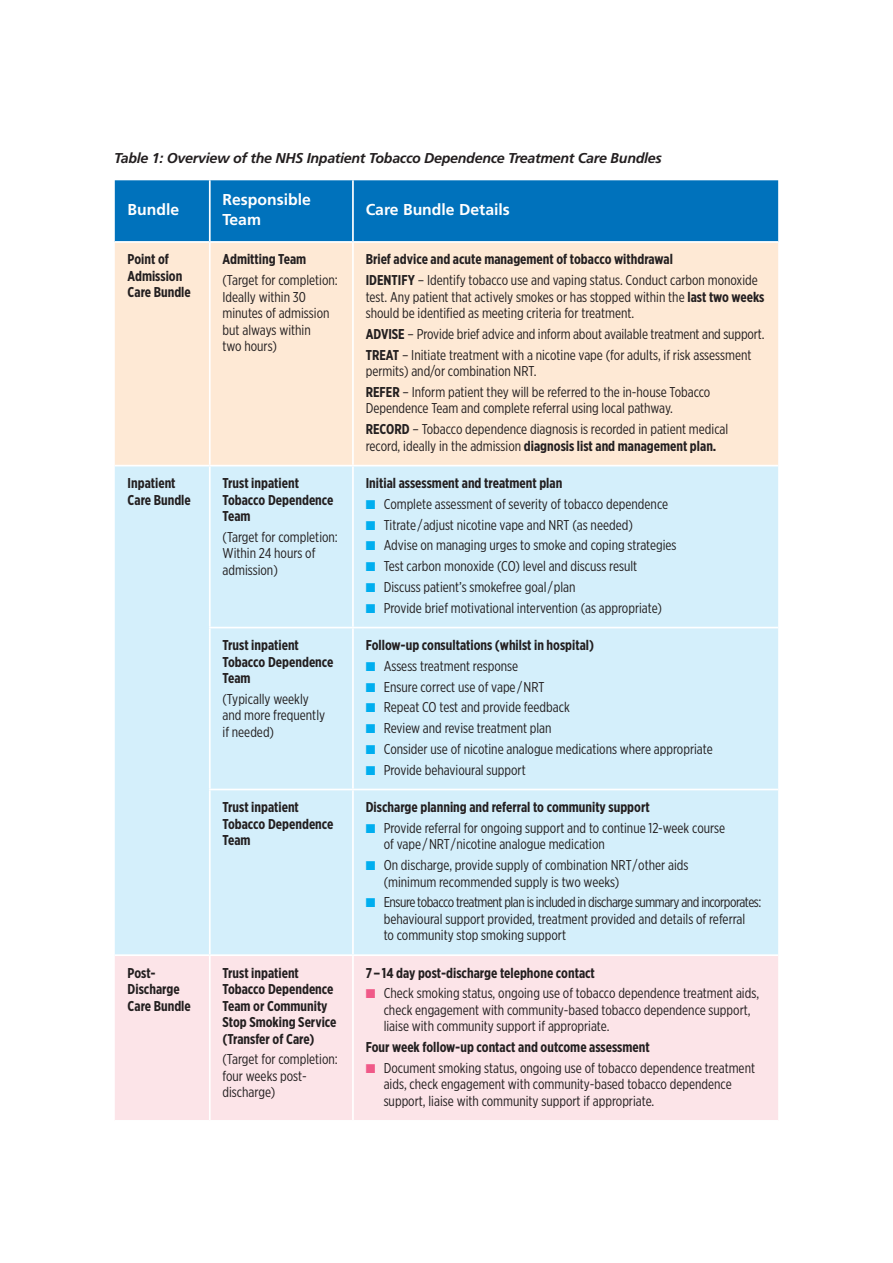
<style>
.page{position:relative;width:893px;height:1263px;background:#fff}
.page>*{position:absolute;margin:0;border:0;box-sizing:border-box;transform-origin:0 0}
.t1{font:700 15.75px/19.5px "Frutiger LT Pro";color:#fff}
.t2{font:14.25px/16.5px "Gotham X Narrow";color:#231f20}
.t3{font:700 14.25px/16.5px "Gotham X Narrow";color:#231f20}
.t4{font:italic 700 14.25px "Frutiger LT Pro";letter-spacing:-.02em;color:#231f20}
.s1{font-weight:400}
.s2{font-weight:700}
.s3{color:#00aeef}
.s4{color:#f05988}
</style>
<div class="page">
<div style="left:115px;top:180px;width:663px;height:61px;background:#0072bc"></div>
<div style="left:115px;top:243px;width:663px;height:222px;background:#fee9d5"></div>
<div style="left:115px;top:466px;width:663px;height:488px;background:#d4effb"></div>
<div style="left:115px;top:956px;width:663px;height:164px;background:#fce4e8"></div>
<hr style="left:209px;top:180px;width:2px;height:61px;background:#fff">
<hr style="left:352px;top:180px;width:2px;height:61px;background:#fff">
<hr style="left:209px;top:243px;width:2px;height:222px;background:#fff">
<hr style="left:352px;top:243px;width:2px;height:222px;background:#fff">
<hr style="left:209px;top:466px;width:2px;height:161px;background:#fff">
<hr style="left:352px;top:466px;width:2px;height:161px;background:#fff">
<hr style="left:209px;top:627px;width:144px;height:1px;background:#fff">
<hr style="left:209px;top:628px;width:2px;height:161px;background:#fff">
<hr style="left:353px;top:627px;width:425px;height:1px;background:#fff">
<hr style="left:352px;top:628px;width:2px;height:161px;background:#fff">
<hr style="left:209px;top:789px;width:144px;height:1px;background:#fff">
<hr style="left:209px;top:790px;width:2px;height:164px;background:#fff">
<hr style="left:353px;top:789px;width:425px;height:1px;background:#fff">
<hr style="left:352px;top:790px;width:2px;height:164px;background:#fff">
<hr style="left:209px;top:956px;width:2px;height:164px;background:#fff">
<hr style="left:352px;top:956px;width:2px;height:164px;background:#fff">
<p class="t4" style="left:114px;top:150px;width:549px">Table 1: Overview of the NHS Inpatient Tobacco Dependence Treatment Care Bundles</p>
<p class="t1" style="left:128px;top:200px;width:53px">Bundle</p>
<p class="t1" style="left:223px;top:190px;width:90px">Responsible<br>Team</p>
<p class="t1" style="left:366px;top:200px;width:146px">Care Bundle Details</p>
<p class="t3" style="left:128px;top:251px;width:65px">Point of<br>Admission<br>Care Bundle</p>
<p class="t3" style="left:223px;top:251px;width:85px">Admitting Team</p>
<p class="t3" style="left:366px;top:249px;width:394px;line-height:20.7px">Brief advice and acute management of tobacco withdrawal<br>IDENTIFY <span class="s1">– Identify tobacco use and vaping status. Conduct carbon monoxide</span></p>
<p class="t2" style="left:366px;top:288px;width:400px">test. Any patient that actively smokes or has stopped within the <span class="s2">last two weeks </span>should be identified as meeting criteria for treatment.</p>
<p class="t2" style="left:366px;top:323px;width:400px;line-height:20.7px"><span class="s2">ADVISE</span> – Provide brief advice and inform about available treatment and support.<br><span class="s2">TREAT</span> – Initiate treatment with a nicotine vape (for adults, if risk assessment</p>
<p class="t2" style="left:366px;top:361px;width:346px;line-height:20.7px">permits) and/or combination NRT.<br><span class="s2">REFER</span> – Inform patient they will be referred to the in-house Tobacco</p>
<p class="t2" style="left:366px;top:398px;width:364px;line-height:20.7px">Dependence Team and complete referral using local pathway.<br><span class="s2">RECORD</span> – Tobacco dependence diagnosis is recorded in patient medical</p>
<p class="t3" style="left:366px;top:437px;width:352px"><span class="s1">record, ideally in the admission</span> diagnosis list and management plan.</p>
<p class="t2" style="left:223px;top:272px;width:117px">(Target for completion:<br>Ideally within 30 minutes of admission but always within<br>two hours)</p>
<p class="t3" style="left:128px;top:475px;width:65px">Inpatient<br>Care Bundle</p>
<p class="t3" style="left:223px;top:475px;width:113px">Trust inpatient<br>Tobacco Dependence<br>Team</p>
<p class="t2" style="left:223px;top:528px;width:117px">(Target for completion:<br>Within 24 hours of admission)</p>
<p class="t3" style="left:223px;top:637px;width:113px">Trust inpatient<br>Tobacco Dependence<br>Team</p>
<p class="t2" style="left:223px;top:690px;width:104px">(Typically weekly and more frequently if needed)</p>
<p class="t3" style="left:366px;top:475px;width:198px">Initial assessment and treatment plan</p>
<p class="t2" style="left:366px;top:495px;width:304px"><span class="s3">■</span> Complete assessment of severity of tobacco dependence</p>
<p class="t2" style="left:366px;top:516px;width:269px"><span class="s3">■</span> Titrate/adjust nicotine vape and NRT (as needed)</p>
<p class="t2" style="left:366px;top:537px;width:312px"><span class="s3">■</span> Advise on managing urges to smoke and coping strategies</p>
<p class="t2" style="left:366px;top:558px;width:273px"><span class="s3">■</span> Test carbon monoxide (CO) level and discuss result</p>
<p class="t2" style="left:366px;top:578px;width:211px"><span class="s3">■</span> Discuss patient’s smokefree goal/plan</p>
<p class="t2" style="left:366px;top:599px;width:298px"><span class="s3">■</span> Provide brief motivational intervention (as appropriate)</p>
<p class="t3" style="left:366px;top:637px;width:230px">Follow-up consultations (whilst in hospital)</p>
<p class="t2" style="left:366px;top:657px;width:154px"><span class="s3">■</span> Assess treatment response</p>
<p class="t2" style="left:366px;top:678px;width:180px"><span class="s3">■</span> Ensure correct use of vape/NRT</p>
<p class="t2" style="left:366px;top:699px;width:206px"><span class="s3">■</span> Repeat CO test and provide feedback</p>
<p class="t2" style="left:366px;top:720px;width:187px"><span class="s3">■</span> Review and revise treatment plan</p>
<p class="t2" style="left:366px;top:740px;width:349px"><span class="s3">■</span> Consider use of nicotine analogue medications where appropriate</p>
<p class="t2" style="left:366px;top:761px;width:162px"><span class="s3">■</span> Provide behavioural support</p>
<p class="t3" style="left:223px;top:799px;width:113px">Trust inpatient<br>Tobacco Dependence<br>Team</p>
<p class="t3" style="left:366px;top:799px;width:286px">Discharge planning and referral to community support</p>
<p class="t2" style="left:384px;top:819px;width:343px;text-indent:-18px"><span class="s3">■</span> Provide referral for ongoing support and to continue 12-week course of vape/NRT/nicotine analogue medication</p>
<p class="t2" style="left:384px;top:856px;width:306px;text-indent:-18px"><span class="s3">■</span> On discharge, provide supply of combination NRT/other aids (minimum recommended supply is two weeks)</p>
<p class="t2" style="left:384px;top:894px;width:379px;text-indent:-18px"><span class="s3">■</span> Ensure tobacco treatment plan is included in discharge summary and incorporates: behavioural support provided, treatment provided and details of referral<br>to community stop smoking support</p>
<p class="t3" style="left:128px;top:964px;width:65px">Post-<br>Discharge<br>Care Bundle</p>
<p class="t3" style="left:223px;top:964px;width:116px">Trust inpatient<br>Tobacco Dependence<br>Team or Community<br>Stop Smoking Service (Transfer of Care)</p>
<p class="t2" style="left:223px;top:1051px;width:117px">(Target for completion: four weeks post&shy;discharge)</p>
<p class="t3" style="left:366px;top:964px;width:231px">7–14 day post-discharge telephone contact</p>
<p class="t2" style="left:384px;top:985px;width:377px;text-indent:-18px"><span class="s4">■</span> Check smoking status, ongoing use of tobacco dependence treatment aids, check engagement with community-based tobacco dependence support, liaise with community support if appropriate.</p>
<p class="t3" style="left:366px;top:1039px;width:286px">Four week follow-up contact and outcome assessment</p>
<p class="t2" style="left:384px;top:1059px;width:373px;text-indent:-18px"><span class="s4">■</span> Document smoking status, ongoing use of tobacco dependence treatment aids, check engagement with community-based tobacco dependence support, liaise with community support if appropriate.</p>
</div>
